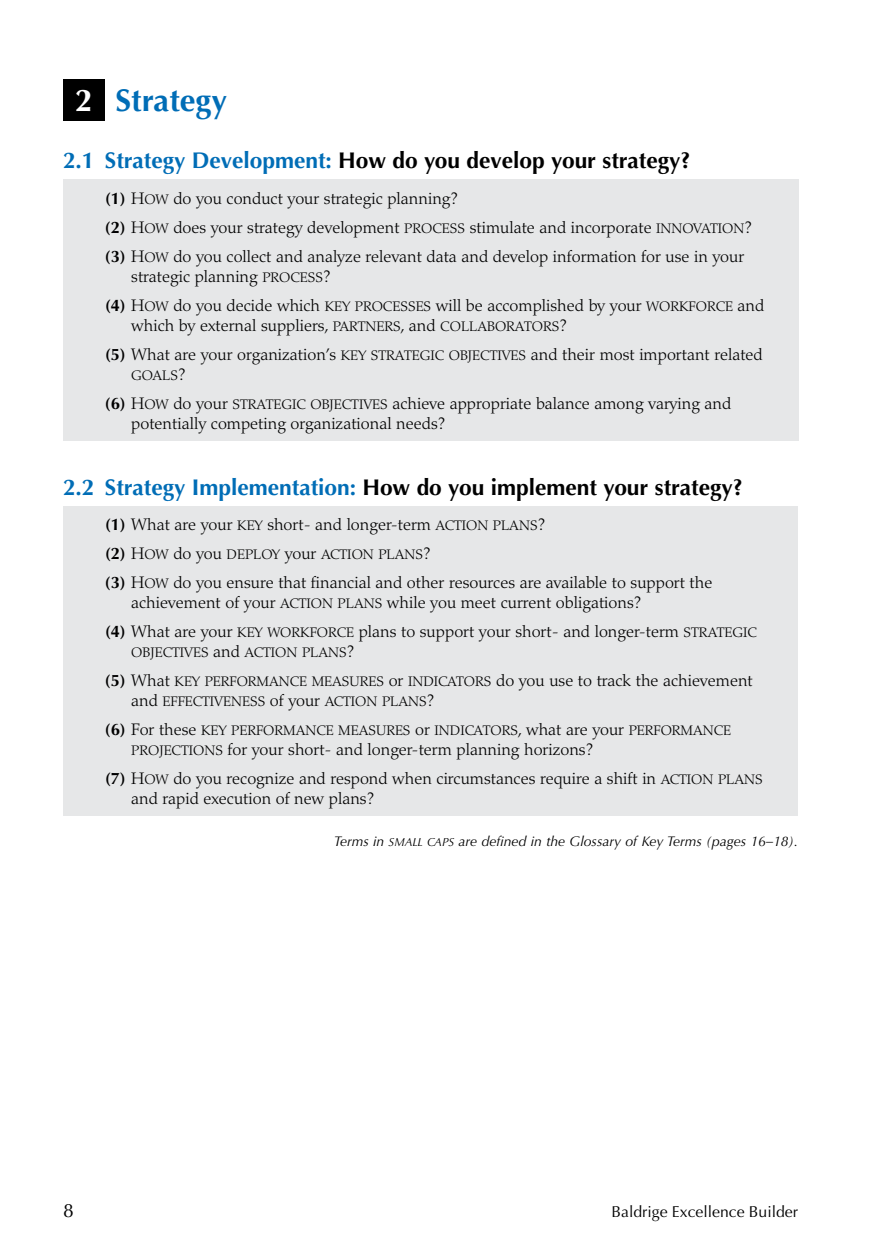
<style>
.page{position:relative;width:882px;height:1260px;background:#fff}
.page>*{position:absolute;margin:0;border:0;box-sizing:border-box;transform-origin:0 0}
.t1{font:700 31.5px "Optima";color:#006db6}
.t2{font:700 31.5px "Optima";color:#fff}
.t3{font:700 22.75px "Optima";color:#000}
.t4{font:19.25px "Optima";color:#000}
.t5{font:300 16.62px/20.1px "Palatino";color:#000}
.t6{font:15.75px "Optima";color:#000}
.t7{font:italic 14px "Optima";color:#000}
.t8{font:13.83px "Palatino Light SC830";color:#000}
.s1{color:#006db6}
.s2{font-family:"Optima";font-weight:700}
.s3{font-family:"Palatino Light SC830";font-weight:400}
.s4{font-family:"Palatino Light SC830";font-weight:400;font-size:13.83px}
.s5{font-family:"Palatino";font-weight:300;font-size:16.62px}
.s6{font-family:"Optima";font-weight:700;font-size:16.62px}
.s7{font-size:16.62px}
.s8{font-family:"Optima Italic SC830";font-style:normal;font-size:11.55px}
</style>
<div class="page">
<div style="left:63px;top:507px;width:735px;height:309px;background:#e6e7e8"></div>
<div style="left:63px;top:180px;width:735px;height:261px;background:#e6e7e8"></div>
<div style="left:63px;top:79px;width:42px;height:42px;background:#000"></div>
<p class="t2" style="left:75px;top:82px;width:19px">2</p>
<h2 class="t1" style="left:116px;top:82px;width:113px">Strategy</h2>
<h3 class="t3" style="left:63px;top:147px;width:629px"><span class="s1">2.1 Strategy Development:</span> How do you develop your strategy?</h3>
<p class="t5" style="left:105px;top:189px;width:355px"><span class="s2">(1)</span> <span class="s3">H</span><span class="s4">OW</span> do you conduct your strategic planning?</p>
<p class="t5" style="left:105px;top:217px;width:649px"><span class="s2">(2)</span> <span class="s3">H</span><span class="s4">OW</span> does your strategy development <span class="s4">PROCESS</span> stimulate and incorporate <span class="s4">INNOVATION</span>?</p>
<p class="t5" style="left:131px;top:246px;width:615px;text-indent:-26px"><span class="s2">(3)</span> <span class="s3">H</span><span class="s4">OW</span> do you collect and analyze relevant data and develop information for use in your strategic planning <span class="s4">PROCESS</span>?</p>
<p class="t5" style="left:131px;top:295px;width:635px;text-indent:-26px"><span class="s2">(4)</span> <span class="s3">H</span><span class="s4">OW</span> do you decide which <span class="s4">KEY PROCESSES</span> will be accomplished by your <span class="s4">WORKFORCE</span> and which by external suppliers<span class="s3">,</span> <span class="s4">PARTNERS</span><span class="s3">,</span> and <span class="s4">COLLABORATORS</span>?</p>
<p class="t5" style="left:105px;top:344px;width:659px"><span class="s2">(5)</span> What are your organization’s <span class="s4">KEY STRATEGIC OBJECTIVES</span> and their most important related</p>
<p class="t8" style="left:131px;top:367px;width:56px">GOALS<span class="s5">?</span></p>
<p class="t5" style="left:131px;top:393px;width:602px;text-indent:-26px"><span class="s2">(6)</span> <span class="s3">H</span><span class="s4">OW</span> do your <span class="s4">STRATEGIC OBJECTIVES</span> achieve appropriate balance among varying and potentially competing organizational needs?</p>
<h3 class="t3" style="left:63px;top:474px;width:681px"><span class="s1">2.2 Strategy Implementation:</span> How do you implement your strategy?</h3>
<p class="t5" style="left:105px;top:515px;width:442px"><span class="s2">(1)</span> What are your <span class="s4">KEY</span> short- and longer-term <span class="s4">ACTION PLANS</span>?</p>
<p class="t8" style="left:105px;top:547px;width:327px"><span class="s6">(2)</span> <span class="s7">H</span>OW <span class="s5">do you</span> DEPLOY <span class="s5">your</span> ACTION PLANS<span class="s5">?</span></p>
<p class="t5" style="left:131px;top:573px;width:583px;text-indent:-26px"><span class="s2">(3)</span> <span class="s3">H</span><span class="s4">OW</span> do you ensure that fnancial and other resources are available to support the achievement of your <span class="s4">ACTION PLANS</span> while you meet current obligations?</p>
<p class="t5" style="left:105px;top:622px;width:654px"><span class="s2">(4)</span> What are your <span class="s4">KEY WORKFORCE</span> plans to support your short- and longer-term <span class="s4">STRATEGIC</span></p>
<p class="t8" style="left:131px;top:645px;width:225px">OBJECTIVES <span class="s5">and</span> ACTION PLANS<span class="s5">?</span></p>
<p class="t5" style="left:105px;top:671px;width:649px"><span class="s2">(5)</span> What <span class="s4">KEY PERFORMANCE MEASURES</span> or <span class="s4">INDICATORS</span> do you use to track the achievement</p>
<p class="t8" style="left:131px;top:694px;width:305px"><span class="s5">and</span> EFFECTIVENESS <span class="s5">of your</span> ACTION PLANS<span class="s5">?</span></p>
<p class="t8" style="left:105px;top:722px;width:628px"><span class="s6">(6)</span> <span class="s5">For these</span> KEY PERFORMANCE MEASURES <span class="s5">or</span> INDICATORS<span class="s5">, what are your</span> PERFORMANCE</p>
<p class="t5" style="left:131px;top:740px;width:464px"><span class="s4">PROJECTIONS</span> for your short- and longer-term planning horizons?</p>
<p class="t5" style="left:131px;top:769px;width:633px;text-indent:-26px"><span class="s2">(7)</span> <span class="s3">H</span><span class="s4">OW</span> do you recognize and respond when circumstances require a shift in <span class="s4">ACTION PLANS </span>and rapid execution of new plans?</p>
<p class="t7" style="left:334px;top:833px;width:466px">Terms in <span class="s8">SMALL CAPS</span> are defined in the Glossary of Key Terms (pages 16–18).</p>
<p class="t4" style="left:63px;top:1199px;width:12px">8</p>
<p class="t6" style="left:612px;top:1202px;width:188px">Baldrige Excellence Builder</p>
</div>
